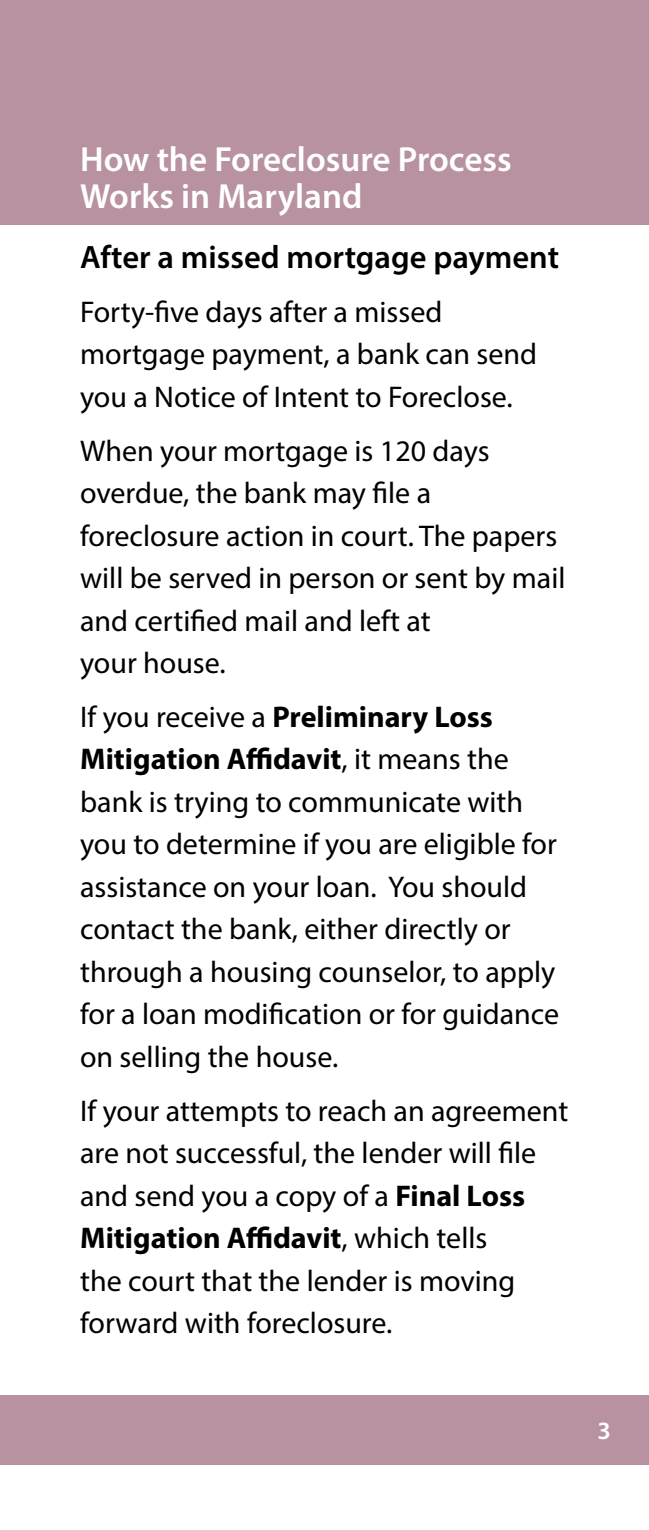
<style>
.page{position:relative;width:649px;height:1530px;background:#fff}
.page>*{position:absolute;margin:0;border:0;box-sizing:border-box;transform-origin:0 0}
.Panel_heading_white{font:600 35px/37.5px "Myriad Pro";color:#fff}
.body_copy{font:600 32.5px "Myriad Pro";color:#000}
.body_copy-2{font:30px/42.5px "Myriad Pro";color:#000}
.t1{font:600 25px "Myriad Pro";color:#fff}
.s1{font-weight:700}
</style>
<div class="page">
<div style="left:0;top:1395px;width:648px;height:69px;background:#b992a1"></div>
<div style="left:0;top:0;width:648px;height:225px;background:#b992a1"></div>
<p class="Panel_heading_white" style="left:80px;top:139px;width:432px">How the Foreclosure Process<br>Works in Maryland</p>
<p class="body_copy" style="left:80px;top:237px;width:480px">After a missed mortgage payment</p>
<p class="body_copy-2" style="left:80px;top:290px;width:458px">Forty-five days after a missed mortgage payment, a bank can send you a Notice of Intent to Foreclose.</p>
<p class="body_copy-2" style="left:80px;top:429px;width:486px">When your mortgage is 120 days overdue, the bank may file a foreclosure action in court. The papers will be served in person or sent by mail and certified mail and left at<br>your house.</p>
<p class="body_copy-2" style="left:80px;top:695px;width:480px">If you receive a <span class="s1">Preliminary Loss Mitigation Affidavit</span>, it means the bank is trying to communicate with you to determine if you are eligible for assistance on your loan. You should contact the bank, either directly or through a housing counselor, to apply for a loan modification or for guidance on selling the house.</p>
<p class="body_copy-2" style="left:80px;top:1089px;width:489px">If your attempts to reach an agreement are not successful, the lender will file and send you a copy of a <span class="s1">Final Loss Mitigation Affidavit</span>, which tells<br>the court that the lender is moving forward with foreclosure.</p>
<p class="t1" style="left:597px;top:1415px;width:15px">3</p>
</div>
